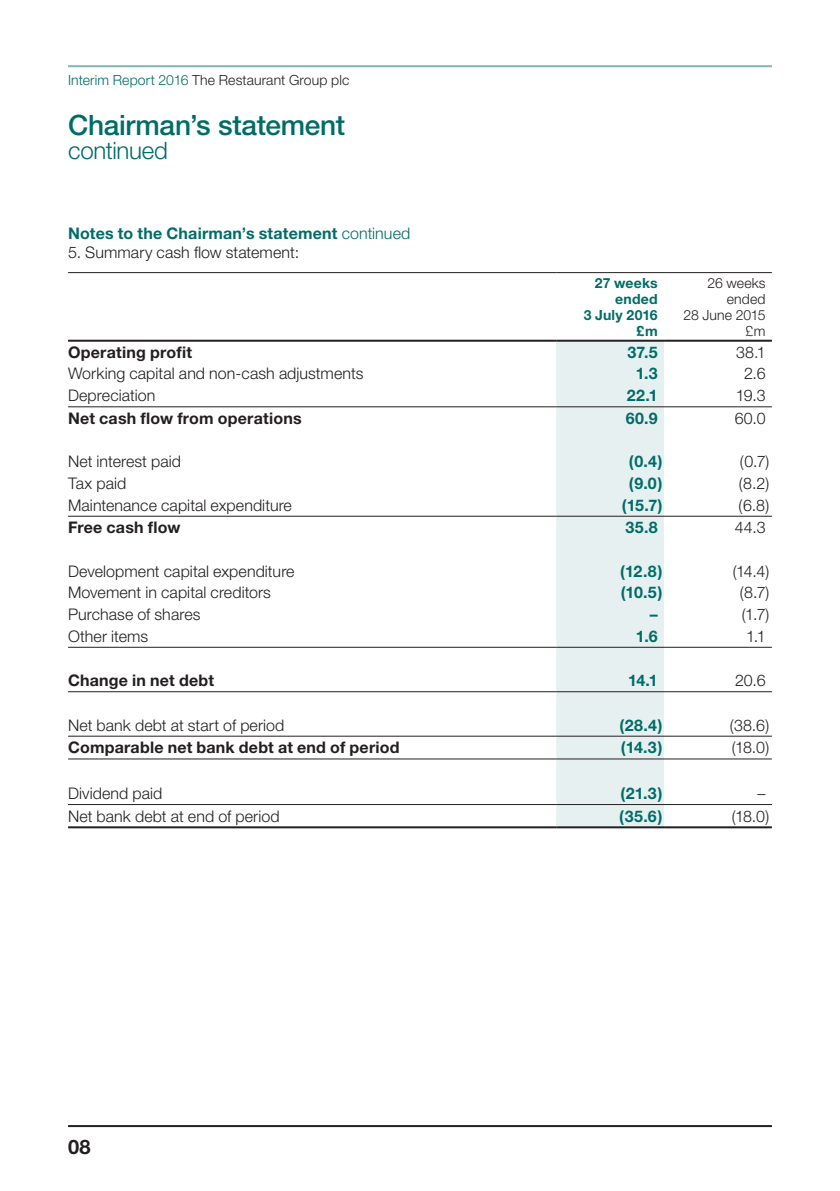
<style>
.page{position:relative;width:840px;height:1191px;background:#fff}
.page>*{position:absolute;margin:0;border:0;box-sizing:border-box;transform-origin:0 0}
.t1{font:500 28px "Helvetica Neue";letter-spacing:-.01em;color:#006c67}
.t2{font:300 24px "Helvetica Neue";letter-spacing:-.01em;color:#006c67}
.t3{font:700 20px "Helvetica Neue";color:#231f20}
.t4{font:300 16px "Helvetica Neue";letter-spacing:.005em;color:#231f20}
.t5{font:700 16px "Helvetica Neue";letter-spacing:.01em;color:#006c67}
.t6{font:700 16px "Helvetica Neue";letter-spacing:.015em;color:#231f20}
.t7{font:300 14px/16px "Helvetica Neue";letter-spacing:.01em;color:#231f20;text-align:right}
.t8{font:700 14px/16px "Helvetica Neue";letter-spacing:.015em;color:#006c67;text-align:right}
.s1{color:#006c67}
.s2{font-weight:300}
</style>
<div class="page">
<hr style="left:68px;top:65px;width:703px;height:2px;background:#80b5b3">
<hr style="left:68px;top:1125px;width:703px;height:2px;background:#231f20">
<div style="left:556px;top:342px;width:107px;height:484px;background:#e6f0f0"></div>
<hr style="left:68px;top:735px;width:488px;height:1px;background:#231f20">
<hr style="left:556px;top:735px;width:107px;height:1px;background:#231f20">
<hr style="left:663px;top:735px;width:108px;height:1px;background:#231f20">
<hr style="left:68px;top:272px;width:488px;height:1px;background:#231f20">
<hr style="left:556px;top:272px;width:107px;height:1px;background:#231f20">
<hr style="left:663px;top:272px;width:108px;height:1px;background:#231f20">
<hr style="left:68px;top:340px;width:488px;height:2px;background:#231f20">
<hr style="left:556px;top:340px;width:107px;height:2px;background:#231f20">
<hr style="left:663px;top:340px;width:108px;height:2px;background:#231f20">
<hr style="left:68px;top:826px;width:488px;height:2px;background:#231f20">
<hr style="left:556px;top:826px;width:107px;height:2px;background:#231f20">
<hr style="left:663px;top:826px;width:108px;height:2px;background:#231f20">
<hr style="left:68px;top:804px;width:488px;height:1px;background:#231f20">
<hr style="left:556px;top:804px;width:107px;height:1px;background:#231f20">
<hr style="left:663px;top:804px;width:108px;height:1px;background:#231f20">
<hr style="left:68px;top:647px;width:488px;height:1px;background:#231f20">
<hr style="left:556px;top:647px;width:107px;height:1px;background:#231f20">
<hr style="left:663px;top:647px;width:108px;height:1px;background:#231f20">
<hr style="left:68px;top:516px;width:488px;height:1px;background:#231f20">
<hr style="left:556px;top:516px;width:107px;height:1px;background:#231f20">
<hr style="left:663px;top:516px;width:108px;height:1px;background:#231f20">
<hr style="left:68px;top:406px;width:488px;height:1px;background:#231f20">
<hr style="left:556px;top:406px;width:107px;height:1px;background:#231f20">
<hr style="left:663px;top:406px;width:108px;height:1px;background:#231f20">
<hr style="left:68px;top:758px;width:488px;height:1px;background:#231f20">
<hr style="left:556px;top:758px;width:107px;height:1px;background:#231f20">
<hr style="left:663px;top:758px;width:108px;height:1px;background:#231f20">
<hr style="left:68px;top:691px;width:488px;height:1px;background:#231f20">
<hr style="left:556px;top:691px;width:107px;height:1px;background:#231f20">
<hr style="left:663px;top:691px;width:108px;height:1px;background:#231f20">
<p class="t7" style="left:68px;top:71px;width:282px"><span class="s1">Interim Report 2016</span> The Restaurant Group plc</p>
<h1 class="t1" style="left:68px;top:109px;width:278px">Chairman’s statement</h1>
<h2 class="t2" style="left:68px;top:136px;width:101px">continued</h2>
<p class="t5" style="left:68px;top:224px;width:343px">Notes to the Chairman’s statement <span class="s2">continued</span></p>
<p class="t4" style="left:68px;top:243px;width:233px">5. Summary cash flow statement:</p>
<p class="t8" style="left:583px;top:275px;width:76px">27 weeks ended<br>3 July 2016 £m</p>
<p class="t7" style="left:683px;top:275px;width:84px">26 weeks ended<br>28 June 2015 £m</p>
<p class="t6" style="left:68px;top:342px;width:125px">Operating profit</p>
<p class="t5" style="left:627px;top:342px;width:32px">37.5</p>
<p class="t4" style="left:735px;top:342px;width:31px">38.1</p>
<p class="t4" style="left:68px;top:364px;width:297px">Working capital and non-cash adjustments</p>
<p class="t5" style="left:635px;top:364px;width:24px">1.3</p>
<p class="t4" style="left:743px;top:364px;width:23px">2.6</p>
<p class="t4" style="left:68px;top:386px;width:89px">Depreciation</p>
<p class="t5" style="left:626px;top:385px;width:33px">22.1</p>
<p class="t4" style="left:735px;top:386px;width:31px">19.3</p>
<p class="t6" style="left:68px;top:408px;width:235px">Net cash flow from operations</p>
<p class="t5" style="left:625px;top:408px;width:33px">60.9</p>
<p class="t4" style="left:734px;top:408px;width:32px">60.0</p>
<p class="t4" style="left:68px;top:452px;width:114px">Net interest paid</p>
<p class="t5" style="left:628px;top:451px;width:35px">(0.4)</p>
<p class="t4" style="left:739px;top:452px;width:31px">(0.7)</p>
<p class="t4" style="left:68px;top:473px;width:60px">Tax paid</p>
<p class="t5" style="left:628px;top:473px;width:35px">(9.0)</p>
<p class="t4" style="left:738px;top:473px;width:32px">(8.2)</p>
<p class="t4" style="left:68px;top:495px;width:225px">Maintenance capital expenditure</p>
<p class="t5" style="left:621px;top:495px;width:42px">(15.7)</p>
<p class="t4" style="left:738px;top:495px;width:32px">(6.8)</p>
<p class="t6" style="left:68px;top:518px;width:114px">Free cash flow</p>
<p class="t5" style="left:625px;top:518px;width:34px">35.8</p>
<p class="t4" style="left:734px;top:518px;width:32px">44.3</p>
<p class="t4" style="left:68px;top:561px;width:228px">Development capital expenditure</p>
<p class="t5" style="left:620px;top:561px;width:44px">(12.8)</p>
<p class="t4" style="left:732px;top:561px;width:38px">(14.4)</p>
<p class="t4" style="left:68px;top:583px;width:204px">Movement in capital creditors</p>
<p class="t5" style="left:620px;top:583px;width:43px">(10.5)</p>
<p class="t4" style="left:739px;top:583px;width:31px">(8.7)</p>
<p class="t4" style="left:68px;top:604px;width:134px">Purchase of shares</p>
<p class="t5" style="left:649px;top:604px;width:9px">–</p>
<p class="t4" style="left:741px;top:604px;width:29px">(1.7)</p>
<p class="t4" style="left:68px;top:626px;width:82px">Other items</p>
<p class="t5" style="left:635px;top:626px;width:23px">1.6</p>
<p class="t4" style="left:745px;top:626px;width:21px">1.1</p>
<p class="t6" style="left:68px;top:670px;width:147px">Change in net debt</p>
<p class="t5" style="left:627px;top:670px;width:31px">14.1</p>
<p class="t4" style="left:734px;top:670px;width:32px">20.6</p>
<p class="t4" style="left:68px;top:715px;width:218px">Net bank debt at start of period</p>
<p class="t5" style="left:619px;top:715px;width:45px">(28.4)</p>
<p class="t4" style="left:729px;top:715px;width:41px">(38.6)</p>
<p class="t6" style="left:68px;top:737px;width:333px">Comparable net bank debt at end of period</p>
<p class="t5" style="left:620px;top:737px;width:43px">(14.3)</p>
<p class="t4" style="left:731px;top:738px;width:39px">(18.0)</p>
<p class="t4" style="left:68px;top:783px;width:96px">Dividend paid</p>
<p class="t5" style="left:620px;top:783px;width:44px">(21.3)</p>
<p class="t4" style="left:757px;top:783px;width:9px">–</p>
<p class="t4" style="left:68px;top:806px;width:213px">Net bank debt at end of period</p>
<p class="t5" style="left:619px;top:806px;width:45px">(35.6)</p>
<p class="t4" style="left:731px;top:806px;width:39px">(18.0)</p>
<p class="t3" style="left:68px;top:1134px;width:24px">08</p>
</div>
